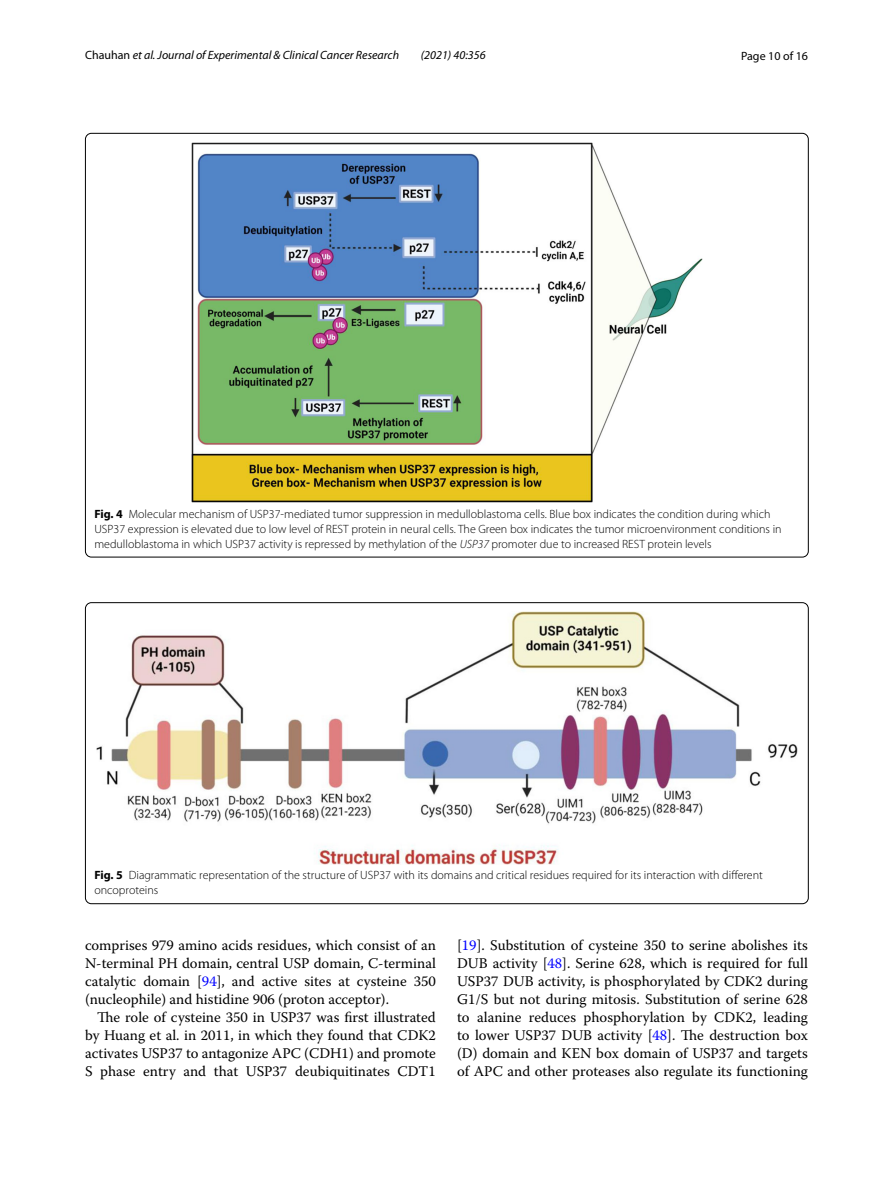
<style>
.page{position:relative;width:893px;height:1187px;background:#fff}
.page>*{position:absolute;margin:0;border:0;box-sizing:border-box;transform-origin:0 0}
.t1{font:14.7px/18px "Warnock Pro";color:#000;text-align:justify}
.t2{font:300 12px/15px "Myriad Pro";color:#000}
.t3{font:italic 12px "Myriad Pro";color:#000}
.t4{font:12px "Myriad Pro";color:#000}
.s1{font-style:normal}
.s2{font-weight:700}
.s3{font-style:italic}
.s4{color:#00f}
</style>
<div class="page">
<img style="left:192px;top:142px;width:510px;height:360px">
<img style="left:97px;top:611px;width:700px;height:253px">
<p class="t3" style="left:85px;top:48px;width:315px"><span class="s1">Chauhan</span> et al. Journal of Experimental &amp; Clinical Cancer Research</p>
<p class="t3" style="left:421px;top:48px;width:66px">(2021) 40:356</p>
<p class="t4" style="left:741px;top:48px;width:68px">Page 10 of 16</p>
<p class="t2" style="left:94px;top:506px;width:689px"><span class="s2">Fig. 4</span> Molecular mechanism of USP37-mediated tumor suppression in medulloblastoma cells. Blue box indicates the condition during which<br>USP37 expression is elevated due to low level of REST protein in neural cells. The Green box indicates the tumor microenvironment conditions in medulloblastoma in which USP37 activity is repressed by methylation of the <span class="s3">USP37</span> promoter due to increased REST protein levels</p>
<p class="t2" style="left:94px;top:868px;width:670px"><span class="s2">Fig. 5</span> Diagrammatic representation of the structure of USP37 with its domains and critical residues required for its interaction with different oncoproteins</p>
<p class="t1" style="left:85px;top:935px;width:352px">comprises 979 amino acids residues, which consist of an N-terminal PH domain, central USP domain, C-terminal catalytic domain [<span class="s4">94</span>], and active sites at cysteine 350 (nucleophile) and histidine 906 (proton acceptor).</p>
<p class="t1" style="left:85px;top:1007px;width:352px;text-indent:12px">The role of cysteine 350 in USP37 was first illustrated by Huang et al. in 2011, in which they found that CDK2 activates USP37 to antagonize APC (CDH1) and promote S phase entry and that USP37 deubiquitinates CDT1</p>
<p class="t1" style="left:457px;top:935px;width:352px">[<span class="s4">19</span>]. Substitution of cysteine 350 to serine abolishes its DUB activity [<span class="s4">48</span>]. Serine 628, which is required for full USP37 DUB activity, is phosphorylated by CDK2 during G1/S but not during mitosis. Substitution of serine 628 to alanine reduces phosphorylation by CDK2, leading to lower USP37 DUB activity [<span class="s4">48</span>]. The destruction box (D) domain and KEN box domain of USP37 and targets of APC and other proteases also regulate its functioning</p>
</div>
